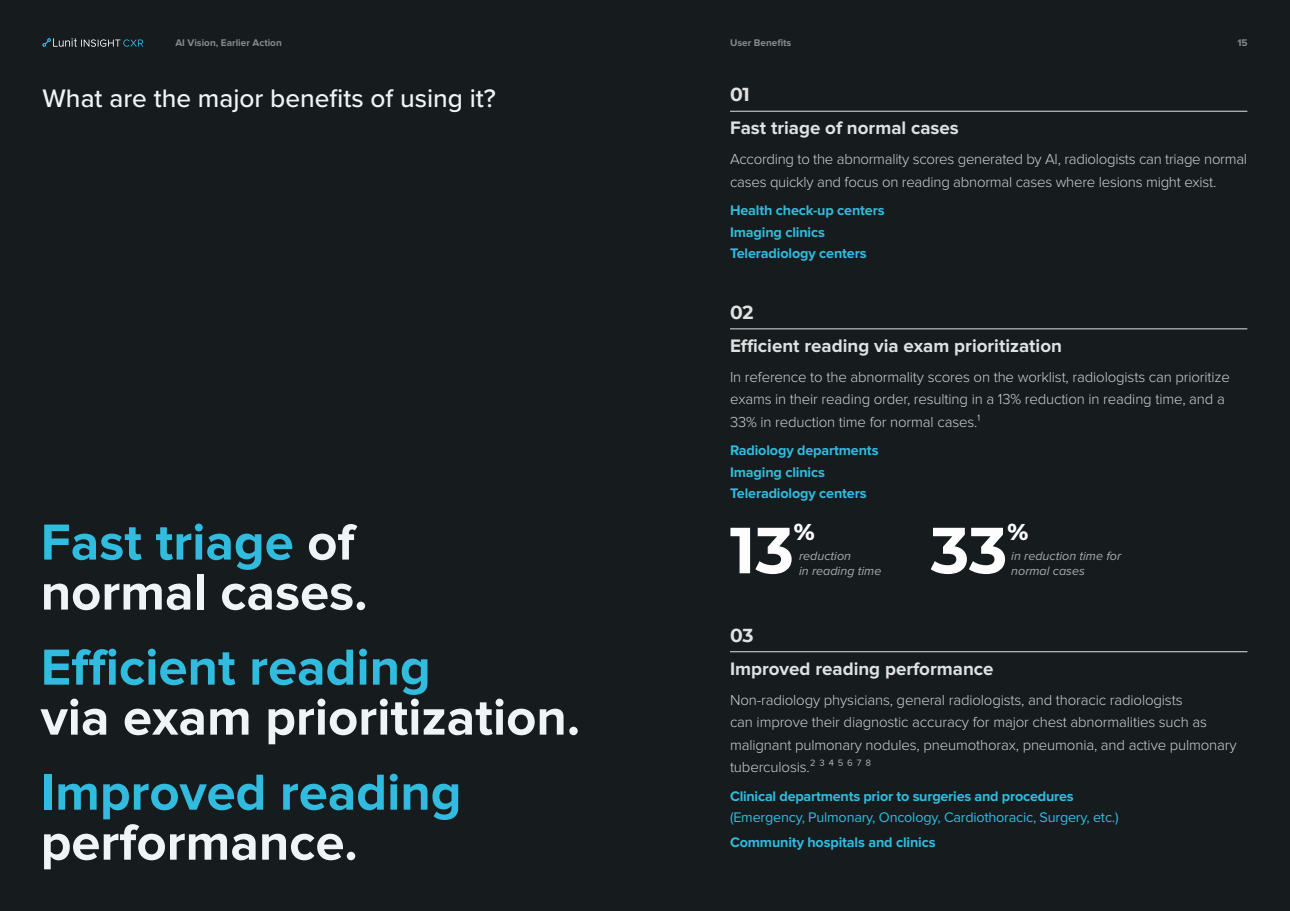
<style>
.page{position:relative;width:1290px;height:911px;background:#fff}
.page>*{position:absolute;margin:0;border:0;box-sizing:border-box;transform-origin:0 0}
.t1{font:700 65px "Montserrat";color:#fdfdfe}
.t2{font:700 52.5px/50px "Proxima Nova";color:#f1f4f7}
.t3{font:700 52.5px "Proxima Nova";color:#31bbde}
.t4{font:500 26.25px "Proxima Nova";color:#f1f4f7}
.t5{font:800 23.38px "Montserrat";color:#fdfdfe}
.t6{font:700 18.75px "Proxima Nova";color:#e0e1e1}
.t7{font:700 18.75px "Montserrat";color:#e0e1e1}
.t8{font:300 15px/22.5px "Proxima Nova";letter-spacing:-.01em;color:#cfd0d0}
.t9{font:700 14.38px/21.2px "Proxima Nova";letter-spacing:-.01em;color:#31bbde}
.t10{font:14.38px "Proxima Nova";letter-spacing:-.015em;color:#31bbde}
.t11{font:italic 12.5px/15px "Proxima Nova";color:#aaabab}
.t12{font:700 10px "Proxima Nova";color:#898989}
.s1{color:#31bbde}
</style>
<div class="page">
<div style="left:0;top:0;width:645px;height:911px;background:#161b1e"></div>
<div style="left:645px;top:0;width:645px;height:911px;background:#161b1e"></div>
<hr style="left:730px;top:111px;width:517px;height:1px;background:#e0e1e1">
<hr style="left:730px;top:651px;width:517px;height:1px;background:#e0e1e1">
<hr style="left:730px;top:328px;width:517px;height:1px;background:#e0e1e1">
<svg style="left:43px;top:38px;width:100px;height:9px"></svg>
<p class="t12" style="left:175px;top:38px;width:108px">AI Vision, Earlier Action</p>
<p class="t12" style="left:1237px;top:38px;width:12px">15</p>
<p class="t12" style="left:730px;top:38px;width:63px">User Benefits</p>
<h3 class="t4" style="left:43px;top:79px;width:455px">What are the major benefits of using it?</h3>
<h2 class="t2" style="left:41px;top:519px;width:328px"><span class="s1">Fast triage</span> of normal cases.</h2>
<h2 class="t3" style="left:41px;top:643px;width:391px">Efficient reading</h2>
<h2 class="t2" style="left:41px;top:694px;width:541px">via exam prioritization.</h2>
<h2 class="t3" style="left:41px;top:768px;width:422px">Improved reading</h2>
<h2 class="t2" style="left:41px;top:819px;width:318px">performance.</h2>
<p class="t7" style="left:730px;top:81px;width:21px">01</p>
<p class="t6" style="left:730px;top:119px;width:230px">Fast triage of normal cases</p>
<p class="t8" style="left:730px;top:148px;width:518px">According to the abnormality scores generated by AI, radiologists can triage normal cases quickly and focus on reading abnormal cases where lesions might exist.</p>
<p class="t9" style="left:730px;top:200px;width:156px">Health check-up centers<br>Imaging clinics<br>Teleradiology centers</p>
<p class="t7" style="left:730px;top:298px;width:25px">02</p>
<p class="t6" style="left:730px;top:337px;width:333px">Efficient reading via exam prioritization</p>
<p class="t8" style="left:730px;top:366px;width:501px">In reference to the abnormality scores on the worklist, radiologists can prioritize exams in their reading order, resulting in a 13% reduction in reading time, and a<br>33% in reduction time for normal cases.¹</p>
<p class="t9" style="left:730px;top:440px;width:150px">Radiology departments<br>Imaging clinics<br>Teleradiology centers</p>
<h1 class="t1" style="left:730px;top:503px;width:65px">13</h1>
<h3 class="t5" style="left:794px;top:515px;width:22px">%</h3>
<h1 class="t1" style="left:931px;top:503px;width:78px">33</h1>
<h3 class="t5" style="left:1007px;top:515px;width:22px">%</h3>
<p class="t11" style="left:1011px;top:549px;width:111px">in reduction time for normal cases</p>
<p class="t11" style="left:799px;top:549px;width:84px">reduction<br>in reading time</p>
<p class="t7" style="left:730px;top:621px;width:25px">03</p>
<p class="t6" style="left:730px;top:660px;width:265px">Improved reading performance</p>
<p class="t8" style="left:730px;top:689px;width:508px">Non-radiology physicians, general radiologists, and thoracic radiologists<br>can improve their diagnostic accuracy for major chest abnormalities such as malignant pulmonary nodules, pneumothorax, pneumonia, and active pulmonary tuberculosis.² ³ ⁴ ⁵ ⁶ ⁷ ⁸</p>
<p class="t9" style="left:730px;top:786px;width:345px">Clinical departments prior to surgeries and procedures</p>
<p class="t10" style="left:730px;top:810px;width:390px">(Emergency, Pulmonary, Oncology, Cardiothoracic, Surgery, etc.)</p>
<p class="t9" style="left:730px;top:832px;width:207px">Community hospitals and clinics</p>
</div>
